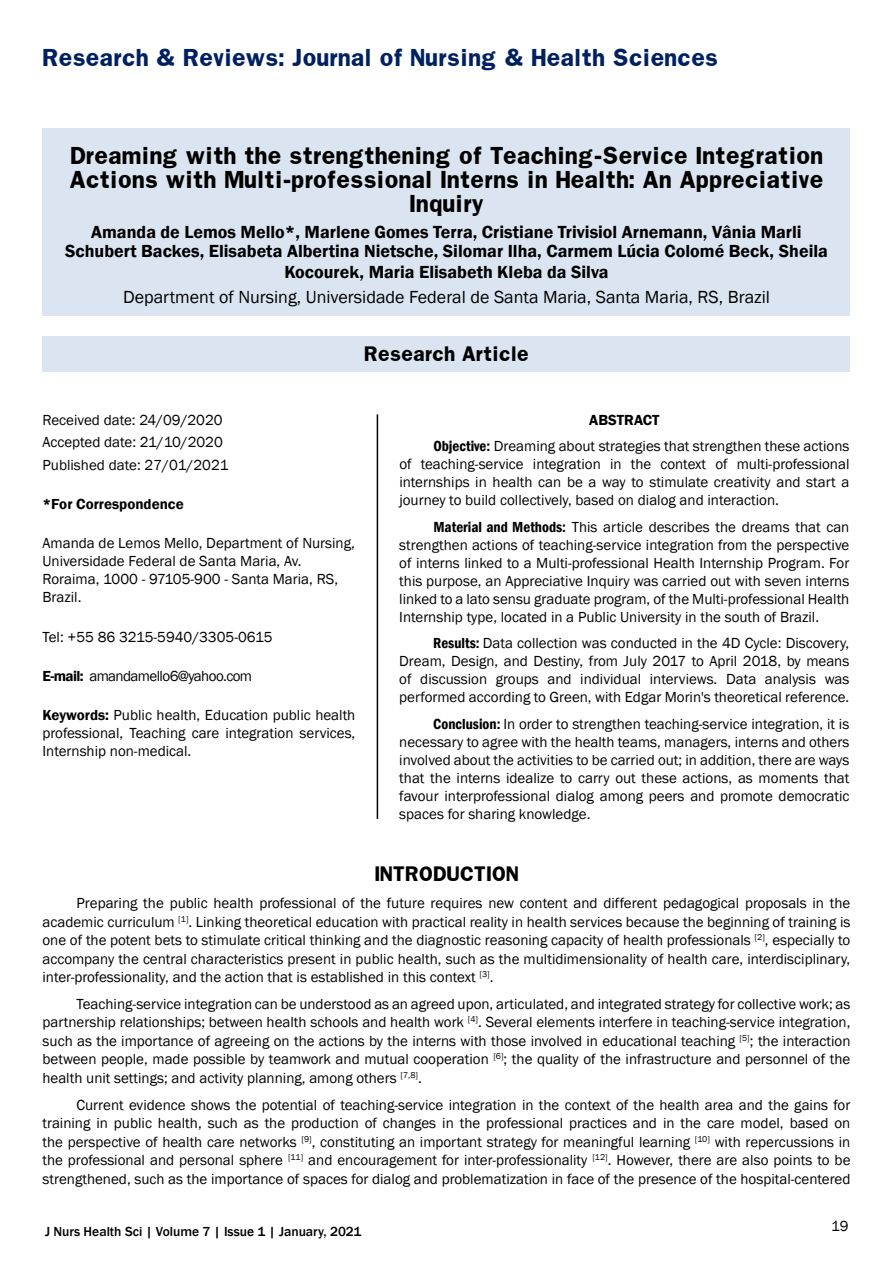
<style>
.page{position:relative;width:893px;height:1263px;background:#fff}
.page>*{position:absolute;margin:0;border:0;box-sizing:border-box;transform-origin:0 0}
.t1{font:700 21px/24px "Franklin";color:#000;text-align:center}
.t2{font:700 21px "Franklin";color:#002060}
.t3{font:600 18px/18px "Franklin Gothic";color:#000;text-align:center}
.t4{font:18px "Franklin Gothic";color:#000}
.t5{font:700 18px "Franklin";color:#000}
.t6{font:15px/18px "Franklin Gothic";color:#000;text-align:justify}
.t7{font:15px "Franklin Gothic";letter-spacing:-.04em;color:#000}
.t8{font:600 15px "Franklin Gothic";color:#000}
.t9{font:500 13.5px "Franklin Gothic";color:#000}
.s1{font-weight:600}
.s2{font-weight:600;font-stretch:condensed}
</style>
<div class="page">
<div style="left:43px;top:128px;width:807px;height:187px;background:#dbe5f1"></div>
<div style="left:43px;top:337px;width:807px;height:35px;background:#dbe5f1"></div>
<hr style="left:377px;top:414px;width:1px;height:405px;background:#000">
<h1 class="t2" style="left:43px;top:43px;width:677px">Research &amp; Reviews: Journal of Nursing &amp; Health Sciences</h1>
<h1 class="t1" style="left:69px;top:143px;width:756px">Dreaming with the strengthening of Teaching-Service Integration<br>Actions with Multi-professional Interns in Health: An Appreciative<br>Inquiry</h1>
<p class="t3" style="left:65px;top:224px;width:764px">Amanda de Lemos Mello*, Marlene Gomes Terra, Cristiane Trivisiol Arnemann, Vânia Marli<br>Schubert Backes, Elisabeta Albertina Nietsche, Silomar Ilha, Carmem Lúcia Colomé Beck, Sheila</p>
<p class="t3" style="left:284px;top:263px;width:326px">Kocourek, Maria Elisabeth Kleba da Silva</p>
<p class="t4" style="left:123px;top:286px;width:648px">Department of Nursing, Universidade Federal de Santa Maria, Santa Maria, RS, Brazil</p>
<p class="t5" style="left:364px;top:341px;width:166px">Research Article</p>
<p class="t6" style="left:43px;top:409px;width:188px;line-height:22.5px;text-align:left">Received date: 24/09/2020<br>Accepted date: 21/10/2020<br>Published date: 27/01/2021</p>
<p class="t8" style="left:43px;top:495px;width:143px">*For Correspondence</p>
<p class="t6" style="left:43px;top:535px;width:314px;text-align:left">Amanda de Lemos Mello, Department of Nursing, Universidade Federal de Santa Maria, Av.<br>Roraima, 1000 - 97105-900 - Santa Maria, RS, Brazil.</p>
<p class="t6" style="left:43px;top:628px;width:231px">Tel: +55 86 3215-5940/3305-0615</p>
<p class="t7" style="left:43px;top:667px;width:211px"><span class="s1">E-mail:</span> amandamello6@yahoo.com</p>
<p class="t6" style="left:43px;top:706px;width:314px"><span class="s1">Keywords:</span> Public health, Education public health professional, Teaching care integration services, Internship non-medical.</p>
<p class="t6" style="left:433px;top:407px;width:418px;line-height:26.5px;text-indent:156px"><span class="s1">ABSTRACT<br></span><span class="s2">Objective:</span> Dreaming about strategies that strengthen these actions</p>
<p class="t6" style="left:399px;top:456px;width:452px">of teaching-service integration in the context of multi-professional internships in health can be a way to stimulate creativity and start a journey to build collectively, based on dialog and interaction.</p>
<p class="t6" style="left:399px;top:518px;width:452px;text-indent:34px"><span class="s2">Material and Methods:</span> This article describes the dreams that can strengthen actions of teaching-service integration from the perspective of interns linked to a Multi-professional Health Internship Program. For this purpose, an Appreciative Inquiry was carried out with seven interns linked to a lato sensu graduate program, of the Multi-professional Health Internship type, located in a Public University in the south of Brazil.</p>
<p class="t6" style="left:399px;top:635px;width:452px;text-indent:34px"><span class="s2">Results:</span> Data collection was conducted in the 4D Cycle: Discovery, Dream, Design, and Destiny, from July 2017 to April 2018, by means of discussion groups and individual interviews. Data analysis was performed according to Green, with Edgar Morin's theoretical reference.</p>
<p class="t6" style="left:399px;top:715px;width:452px;text-indent:34px"><span class="s2">Conclusion:</span> In order to strengthen teaching-service integration, it is necessary to agree with the health teams, managers, interns and others involved about the activities to be carried out; in addition, there are ways that the interns idealize to carry out these actions, as moments that favour interprofessional dialog among peers and promote democratic spaces for sharing knowledge.</p>
<p class="t5" style="left:374px;top:861px;width:146px">INTRODUCTION</p>
<p class="t6" style="left:42px;top:894px;width:809px;line-height:18.5px;text-indent:34px">Preparing the public health professional of the future requires new content and different pedagogical proposals in the academic curriculum <sup>[1]</sup>. Linking theoretical education with practical reality in health services because the beginning of training is one of the potent bets to stimulate critical thinking and the diagnostic reasoning capacity of health professionals <sup>[2]</sup>, especially to accompany the central characteristics present in public health, such as the multidimensionality of health care, interdisciplinary, inter-professionality, and the action that is established in this context <sup>[3]</sup>.</p>
<p class="t6" style="left:42px;top:995px;width:809px;line-height:18.5px;text-indent:34px">Teaching-service integration can be understood as an agreed upon, articulated, and integrated strategy for collective work; as partnership relationships; between health schools and health work <sup>[4]</sup>. Several elements interfere in teaching-service integration, such as the importance of agreeing on the actions by the interns with those involved in educational teaching <sup>[5]</sup>; the interaction between people, made possible by teamwork and mutual cooperation <sup>[6]</sup>; the quality of the infrastructure and personnel of the health unit settings; and activity planning, among others <sup>[7,8]</sup>.</p>
<p class="t6" style="left:42px;top:1096px;width:810px;line-height:18.5px;text-indent:34px">Current evidence shows the potential of teaching-service integration in the context of the health area and the gains for training in public health, such as the production of changes in the professional practices and in the care model, based on the perspective of health care networks <sup>[9]</sup>, constituting an important strategy for meaningful learning <sup>[10]</sup> with repercussions in the professional and personal sphere <sup>[11]</sup> and encouragement for inter-professionality <sup>[12]</sup>. However, there are also points to be strengthened, such as the importance of spaces for dialog and problematization in face of the presence of the hospital-centered</p>
<p class="t9" style="left:45px;top:1223px;width:318px">J Nurs Health Sci | Volume 7 | Issue 1 | January, 2021</p>
<p class="t6" style="left:831px;top:1217px;width:19px">19</p>
</div>
